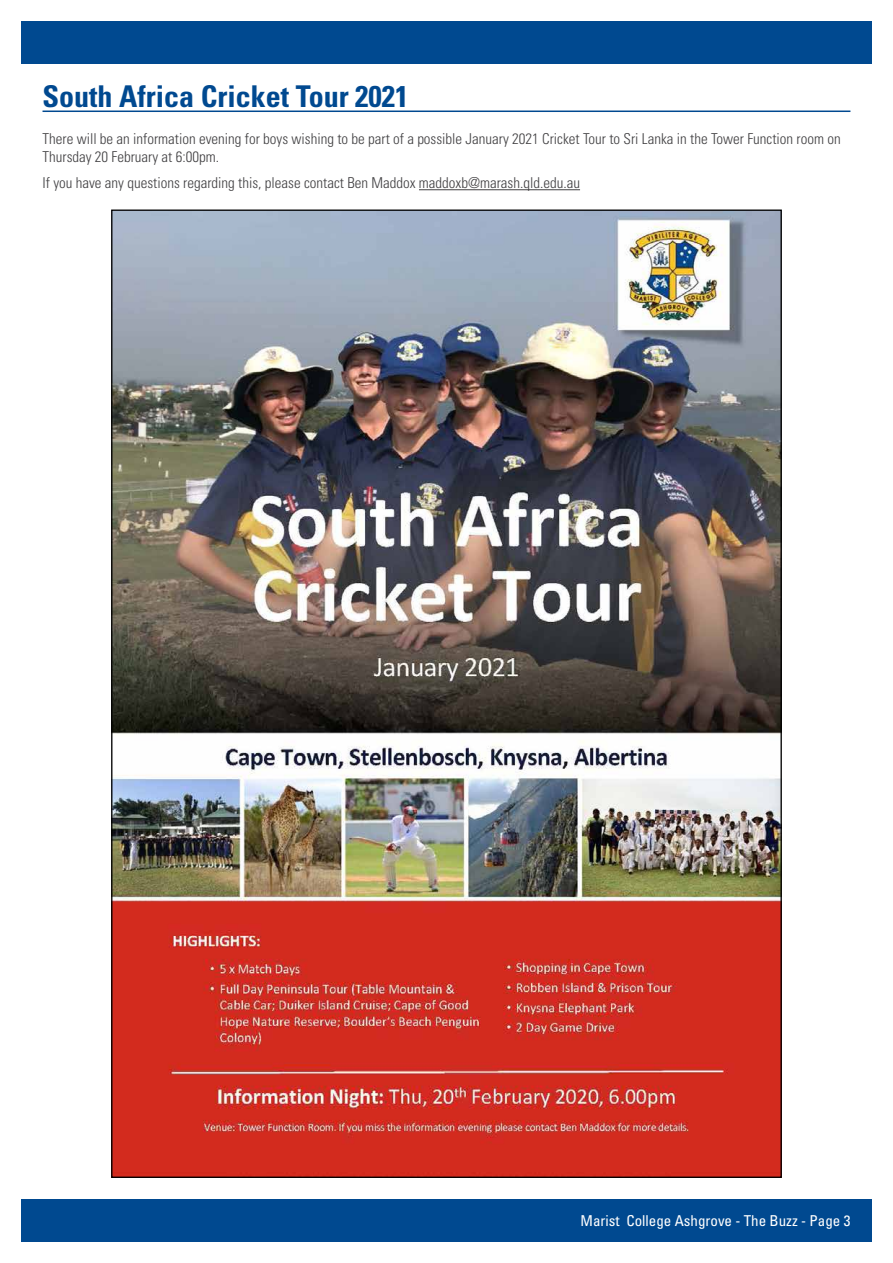
<style>
.page{position:relative;width:893px;height:1263px;background:#fff}
.page>*{position:absolute;margin:0;border:0;box-sizing:border-box;transform-origin:0 0}
.t1{font:700 condensed 30px "Univers LT Std";color:#004990}
.t2{font:300 condensed 15px/18px "Univers LT Std";color:#414042}
.t3{font:condensed 15px "Univers LT Std";color:#fff}
</style>
<div class="page">
<div style="left:21px;top:1199px;width:851px;height:43px;background:#004990"></div>
<div style="left:21px;top:21px;width:851px;height:43px;background:#004990"></div>
<hr style="left:43px;top:111px;width:807px;height:1px;background:#004990">
<hr style="left:419px;top:189px;width:161px;height:1px;background:#414042">
<img style="left:113px;top:211px;width:667px;height:965px">
<h1 class="t1" style="left:43px;top:78px;width:368px">South Africa Cricket Tour 2021</h1>
<p class="t2" style="left:43px;top:129px;width:800px">There will be an information evening for boys wishing to be part of a possible January 2021 Cricket Tour to Sri Lanka in the Tower Function room on<br>Thursday 20 February at 6:00pm.</p>
<p class="t2" style="left:43px;top:174px;width:539px">If you have any questions regarding this, please contact Ben Maddox maddoxb@marash.qld.edu.au</p>
<p class="t3" style="left:580px;top:1211px;width:271px">Marist College Ashgrove - The Buzz - Page 3</p>
</div>
